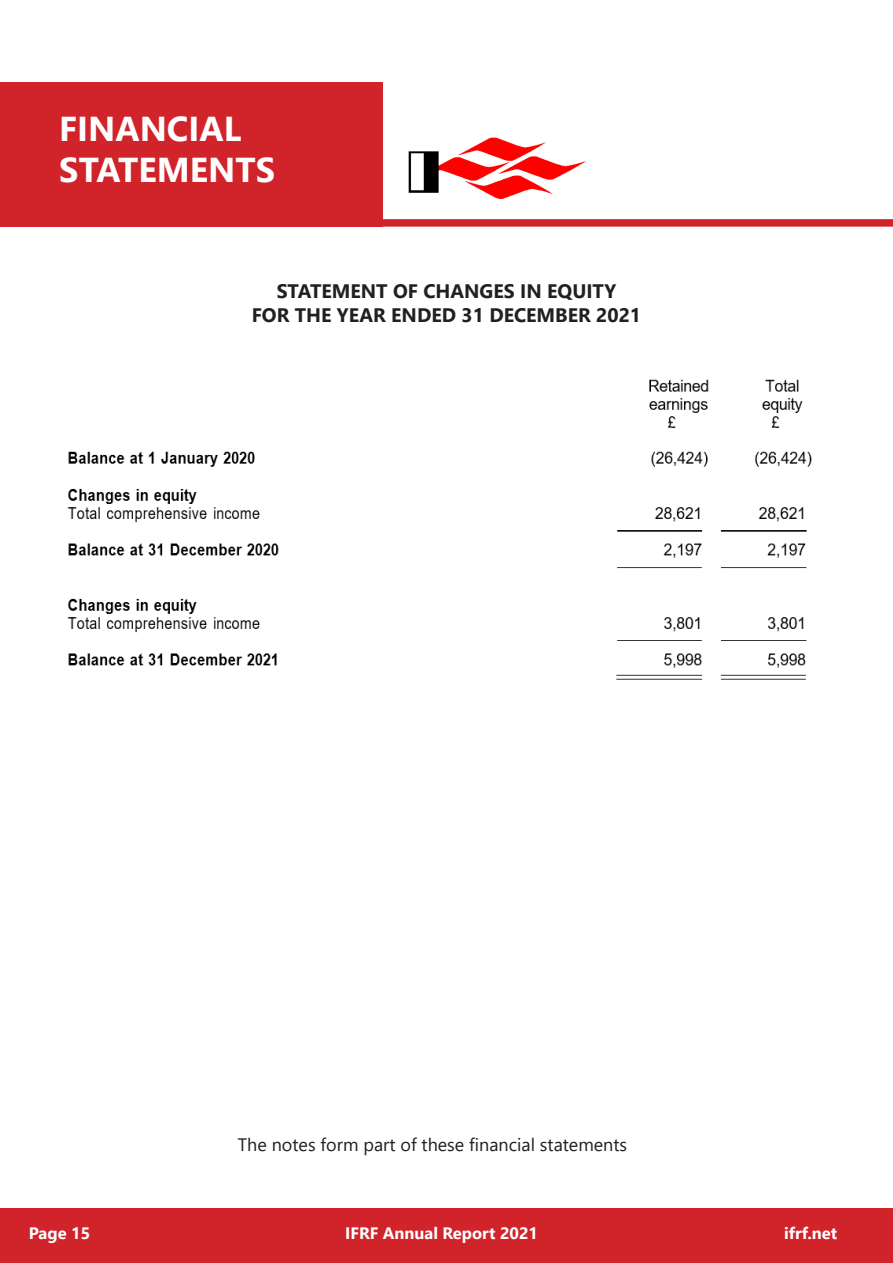
<style>
.page{position:relative;width:893px;height:1263px;background:#fff}
.page>*{position:absolute;margin:0;border:0;box-sizing:border-box;transform-origin:0 0}
.t1{font:700 34.5px/41.4px "Segoe UI";color:#fff}
.t2{font:700 19.5px "Segoe UI";color:#231f20}
.t3{font:18px "Segoe UI";color:#231f20}
.t4{font:700 16.5px "Segoe UI";color:#fff}
</style>
<div class="page">
<div style="left:0;top:1209px;width:893px;height:54px;background:#d1232a"></div>
<div style="left:0;top:82px;width:383px;height:145px;background:#d1232a"></div>
<div style="left:264px;top:219px;width:629px;height:8px;background:#d1232a"></div>
<img style="left:409px;top:137px;width:177px;height:62px">
<img style="left:67px;top:379px;width:745px;height:301px">
<p class="t1" style="left:59px;top:105px;width:217px">FINANCIAL<br>STATEMENTS</p>
<p class="t2" style="left:277px;top:273px;width:341px">STATEMENT OF CHANGES IN EQUITY</p>
<p class="t2" style="left:252px;top:296px;width:391px">FOR THE YEAR ENDED 31 DECEMBER 2021</p>
<p class="t3" style="left:238px;top:1128px;width:391px">The notes form part of these financial statements</p>
<p class="t4" style="left:29px;top:1217px;width:63px">Page 15</p>
<p class="t4" style="left:345px;top:1217px;width:194px">IFRF Annual Report 2021</p>
<p class="t4" style="left:784px;top:1217px;width:55px">ifrf.net</p>
</div>
